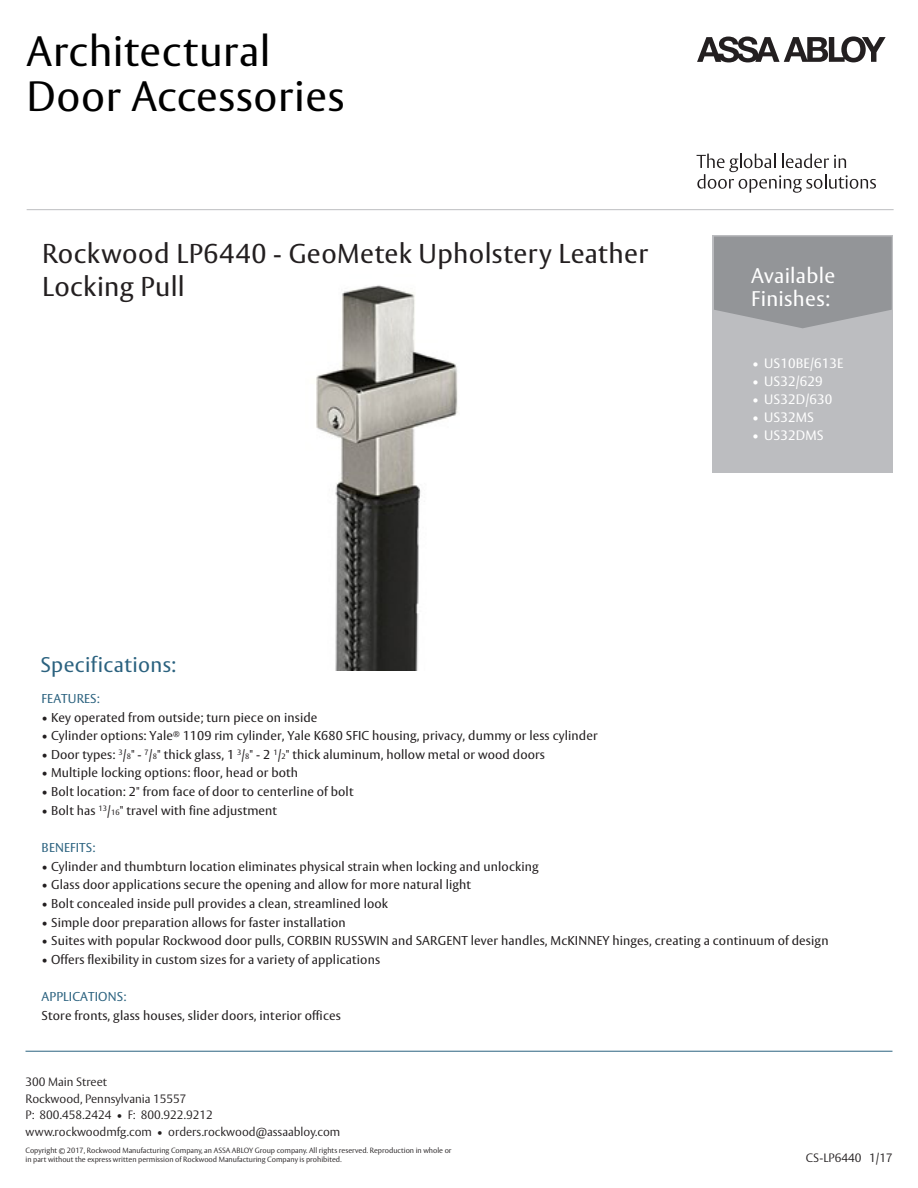
<style>
.page{position:relative;width:918px;height:1188px;background:#fff}
.page>*{position:absolute;margin:0;border:0;box-sizing:border-box;transform-origin:0 0}
.t1{font:42px/45.8px "ASSA Vesta";letter-spacing:.015em;color:#000}
.t2{font:27px/33px "ASSA Vesta";letter-spacing:.015em;color:#231f20}
.t3{font:21px/22.5px "ASSA Vesta";letter-spacing:.015em;color:#fff}
.t4{font:21px "ASSA Vesta";letter-spacing:.015em;color:#2b627f}
.t5{font:13.5px "ASSA Vesta";letter-spacing:.01em;color:#fff}
.t6{font:12.75px "ASSA Vesta";letter-spacing:.01em;color:#231f20}
.t7{font:12.75px "ASSA Vesta";letter-spacing:.01em;color:#2b627f}
.t8{font:300 12px/16.5px "ASSA Vesta";color:#231f20}
.t9{font:300 7.5px/9px "ASSA Vesta";color:#231f20}
.s1{font-size:7.65px}
</style>
<div class="page">
<div style="left:713px;top:235px;width:180px;height:237px;background:#bcbdc0"></div>
<svg style="left:714px;top:237px;width:178px;height:91px;background:#97989b"></svg>
<svg style="left:697px;top:36px;width:189px;height:26px"></svg>
<svg style="left:697px;top:154px;width:179px;height:39px"></svg>
<hr style="left:27px;top:209px;width:867px;height:1px;background:#bcbdc0">
<hr style="left:26px;top:1051px;width:866px;height:1px;background:#2b627f">
<img style="left:316px;top:285px;width:142px;height:385px">
<p class="t1" style="left:27px;top:30px;width:319px">Architectural<br>Door Accessories</p>
<p class="t2" style="left:42px;top:238px;width:608px">Rockwood LP6440 - GeoMetek Upholstery Leather<br>Locking Pull</p>
<p class="t3" style="left:751px;top:265px;width:86px">Available<br>Finishes:</p>
<p class="t5" style="left:752px;top:355px;width:93px">• US10BE/613E</p>
<p class="t5" style="left:752px;top:373px;width:72px">• US32/629</p>
<p class="t5" style="left:752px;top:391px;width:82px">• US32D/630</p>
<p class="t5" style="left:752px;top:409px;width:63px">• US32MS</p>
<p class="t5" style="left:752px;top:427px;width:73px">• US32DMS</p>
<p class="t4" style="left:41px;top:652px;width:137px">Specifications:</p>
<p class="t7" style="left:42px;top:691px;width:60px">FEATURES:</p>
<p class="t6" style="left:42px;top:709px;width:277px">• Key operated from outside; turn piece on inside</p>
<p class="t6" style="left:42px;top:728px;width:558px">• Cylinder options: Yale<sup>®</sup> 1109 rim cylinder, Yale K680 SFIC housing, privacy, dummy or less cylinder</p>
<p class="t6" style="left:42px;top:747px;width:505px">• Door types: <sup>3</sup>/<span class="s1">8</span>" - <sup>7</sup>/<span class="s1">8</span>" thick glass, 1 <sup>3</sup>/<span class="s1">8</span>" - 2 <sup>1</sup>/<span class="s1">2</span>" thick aluminum, hollow metal or wood doors</p>
<p class="t6" style="left:42px;top:765px;width:258px">• Multiple locking options: floor, head or both</p>
<p class="t6" style="left:42px;top:784px;width:313px">• Bolt location: 2" from face of door to centerline of bolt</p>
<p class="t6" style="left:42px;top:803px;width:237px">• Bolt has <sup>13</sup>/<span class="s1">16</span>" travel with fine adjustment</p>
<p class="t7" style="left:42px;top:840px;width:55px">BENEFITS:</p>
<p class="t6" style="left:42px;top:859px;width:499px">• Cylinder and thumbturn location eliminates physical strain when locking and unlocking</p>
<p class="t6" style="left:42px;top:877px;width:431px">• Glass door applications secure the opening and allow for more natural light</p>
<p class="t6" style="left:42px;top:896px;width:348px">• Bolt concealed inside pull provides a clean, streamlined look</p>
<p class="t6" style="left:42px;top:915px;width:306px">• Simple door preparation allows for faster installation</p>
<p class="t6" style="left:42px;top:933px;width:788px">• Suites with popular Rockwood door pulls, CORBIN RUSSWIN and SARGENT lever handles, McKINNEY hinges, creating a continuum of design</p>
<p class="t6" style="left:42px;top:952px;width:340px">• Offers flexibility in custom sizes for a variety of applications</p>
<p class="t7" style="left:42px;top:989px;width:86px">APPLICATIONS:</p>
<p class="t6" style="left:42px;top:1008px;width:301px">Store fronts, glass houses, slider doors, interior offices</p>
<p class="t8" style="left:26px;top:1074px;width:163px">300 Main Street<br>Rockwood, Pennsylvania 15557</p>
<p class="t8" style="left:26px;top:1107px;width:189px">P: 800.458.2424 • F: 800.922.9212</p>
<p class="t8" style="left:26px;top:1124px;width:316px">www.rockwoodmfg.com • orders.rockwood@assaabloy.com</p>
<p class="t9" style="left:26px;top:1147px;width:428px">Copyright © 2017, Rockwood Manufacturing Company, an ASSA ABLOY Group company. All rights reserved. Reproduction in whole or in part without the express written permission of Rockwood Manufacturing Company is prohibited.</p>
<p class="t8" style="left:806px;top:1151px;width:88px">CS-LP6440 1/17</p>
</div>
